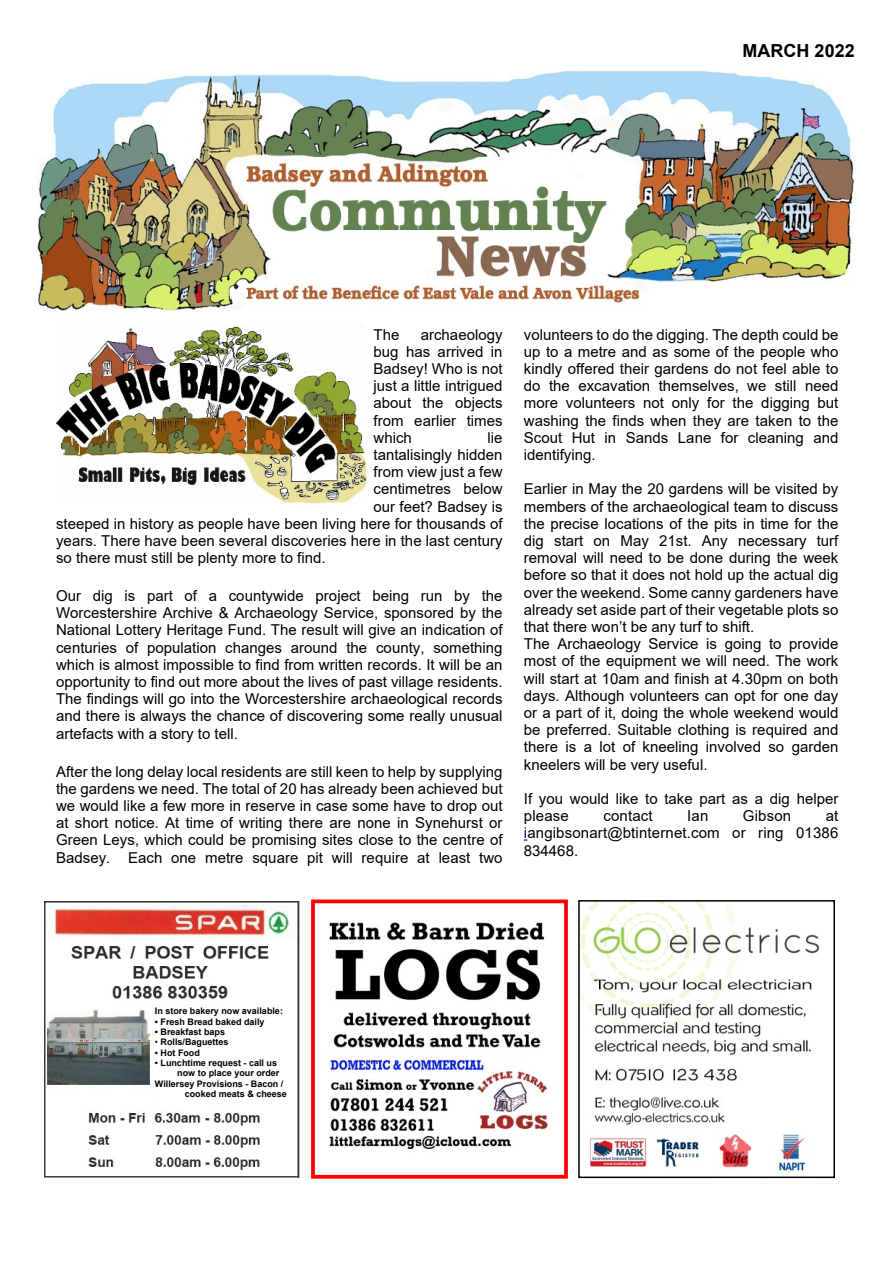
<style>
.page{position:relative;width:893px;height:1263px;background:#fff}
.page>*{position:absolute;margin:0;border:0;box-sizing:border-box;transform-origin:0 0}
.t1{font:700 18px "Arial";color:#000}
.t2{font:15px/17.2px "Arial";color:#000;text-align:justify}
.t3{font:700 9px "Arial";color:#000}
.s1{color:#000080}
.s2{font-weight:400}
</style>
<div class="page">
<img style="left:47px;top:905px;width:243px;height:265px">
<div style="left:44px;top:901px;width:255px;height:276px;border:2px solid #3a3b3b"></div>
<div style="left:155px;top:1006px;width:128px;height:10px;background:#fff"></div>
<svg style="left:283px;top:1006px;width:2px;height:10px"></svg>
<div style="left:285px;top:1006px;width:5px;height:10px;background:#fff"></div>
<div style="left:155px;top:1016px;width:110px;height:10px;background:#fff"></div>
<div style="left:265px;top:1016px;width:25px;height:10px;background:#fff"></div>
<div style="left:155px;top:1026px;width:70px;height:11px;background:#fff"></div>
<div style="left:225px;top:1026px;width:60px;height:11px;background:#fff"></div>
<div style="left:155px;top:1037px;width:5px;height:10px;background:#fff"></div>
<div style="left:160px;top:1037px;width:69px;height:10px;background:#fff"></div>
<div style="left:229px;top:1037px;width:67px;height:10px;background:#fff"></div>
<div style="left:155px;top:1047px;width:45px;height:10px;background:#fff"></div>
<div style="left:200px;top:1047px;width:92px;height:10px;background:#fff"></div>
<div style="left:155px;top:1057px;width:122px;height:11px;background:#fff"></div>
<div style="left:277px;top:1057px;width:5px;height:11px;background:#fff"></div>
<div style="left:155px;top:1068px;width:124px;height:10px;background:#fff"></div>
<div style="left:279px;top:1068px;width:5px;height:10px;background:#fff"></div>
<div style="left:155px;top:1078px;width:128px;height:10px;background:#fff"></div>
<div style="left:283px;top:1078px;width:8px;height:10px;background:#fff"></div>
<div style="left:155px;top:1088px;width:132px;height:11px;background:#fff"></div>
<div style="left:155px;top:1099px;width:112px;height:10px;background:#fff"></div>
<div style="left:267px;top:1099px;width:8px;height:10px;background:#fff"></div>
<div style="left:311px;top:899px;width:257px;height:279px;border:4px solid #f00"></div>
<img style="left:37px;top:71px;width:818px;height:240px">
<img style="left:329px;top:922px;width:219px;height:227px">
<img style="left:581px;top:903px;width:239px;height:269px">
<div style="left:578px;top:900px;width:257px;height:278px;border:2px solid #000"></div>
<img style="left:56px;top:325px;width:311px;height:179px">
<p class="t1" style="left:743px;top:44px;width:114px">MARCH 2022</p>
<p class="t2" style="left:374px;top:327px;width:131px;text-indent:47px">archaeology bug has arrived in Badsey! Who is not just a little intrigued about the objects from earlier times which</p>
<p class="t2" style="left:374px;top:327px;width:27px">The</p>
<p class="t2" style="left:488px;top:430px;width:16px">lie</p>
<p class="t2" style="left:374px;top:447px;width:131px">tantalisingly hidden</p>
<p class="t2" style="left:374px;top:465px;width:131px">from view just a few</p>
<p class="t2" style="left:374px;top:482px;width:131px">centimetres below</p>
<p class="t2" style="left:374px;top:499px;width:131px">our feet? Badsey is</p>
<p class="t2" style="left:56px;top:516px;width:448px">steeped in history as people have been living here for thousands of</p>
<p class="t2" style="left:56px;top:533px;width:448px">years. There have been several discoveries here in the last century</p>
<p class="t2" style="left:56px;top:551px;width:271px">so there must still be plenty more to find.</p>
<p class="t2" style="left:56px;top:588px;width:448px">Our dig is part of a countywide project being run by the Worcestershire Archive &amp; Archaeology Service, sponsored by the National Lottery Heritage Fund. The result will give an indication of centuries of population changes around the county, something which is almost impossible to find from written records. It will be an opportunity to find out more about the lives of past village residents.<br>The findings will go into the Worcestershire archaeological records and there is always the chance of discovering some really unusual artefacts with a story to tell.</p>
<p class="t2" style="left:56px;top:764px;width:448px">After the long delay local residents are still keen to help by supplying the gardens we need. The total of 20 has already been achieved but we would like a few more in reserve in case some have to drop out at short notice. At time of writing there are none in Synehurst or Green Leys, which could be promising sites close to the centre of Badsey. Each one metre square pit will require at least two</p>
<p class="t2" style="left:524px;top:327px;width:316px">volunteers to do the digging. The depth could be up to a metre and as some of the people who kindly offered their gardens do not feel able to do the excavation themselves, we still need more volunteers not only for the digging but washing the finds when they are taken to the Scout Hut in Sands Lane for cleaning and identifying.</p>
<p class="t2" style="left:524px;top:482px;width:316px;text-align:left">Earlier in May the 20 gardens will be visited by members of the archaeological team to discuss the precise locations of the pits in time for the dig start on May 21st. Any necessary turf removal will need to be done during the week before so that it does not hold up the actual dig over the weekend. Some canny gardeners have already set aside part of their vegetable plots so that there won’t be any turf to shift.<br>The Archaeology Service is going to provide most of the equipment we will need. The work will start at 10am and finish at 4.30pm on both days. Although volunteers can opt for one day or a part of it, doing the whole weekend would be preferred. Suitable clothing is required and there is a lot of kneeling involved so garden kneelers will be very useful.</p>
<p class="t2" style="left:524px;top:791px;width:316px">If you would like to take part as a dig helper please</p>
<p class="t2" style="left:603px;top:809px;width:51px">contact</p>
<p class="t2" style="left:687px;top:809px;width:23px">Ian</p>
<p class="t2" style="left:743px;top:809px;width:50px">Gibson</p>
<p class="t2" style="left:524px;top:809px;width:316px;text-indent:302px">at <span class="s1">i</span>angibsonart@btinternet.com or ring 01386<br>834468.</p>
<p class="t3" style="left:155px;top:1008px;width:130px">In store bakery now available:</p>
<p class="t3" style="left:155px;top:1018px;width:111px">• Fresh Bread baked daily</p>
<p class="t3" style="left:155px;top:1028px;width:72px">• Breakfast baps</p>
<p class="t3" style="left:155px;top:1039px;width:75px"><span class="s2">•</span> Rolls/Baguettes</p>
<p class="t3" style="left:155px;top:1049px;width:47px">• Hot Food</p>
<p class="t3" style="left:155px;top:1059px;width:124px">• Lunchtime request - call us</p>
<p class="t3" style="left:177px;top:1070px;width:104px">now to place your order</p>
<p class="t3" style="left:155px;top:1080px;width:130px">Willersey Provisions - Bacon /</p>
<p class="t3" style="left:185px;top:1090px;width:104px">cooked meats &amp; cheese</p>
</div>
